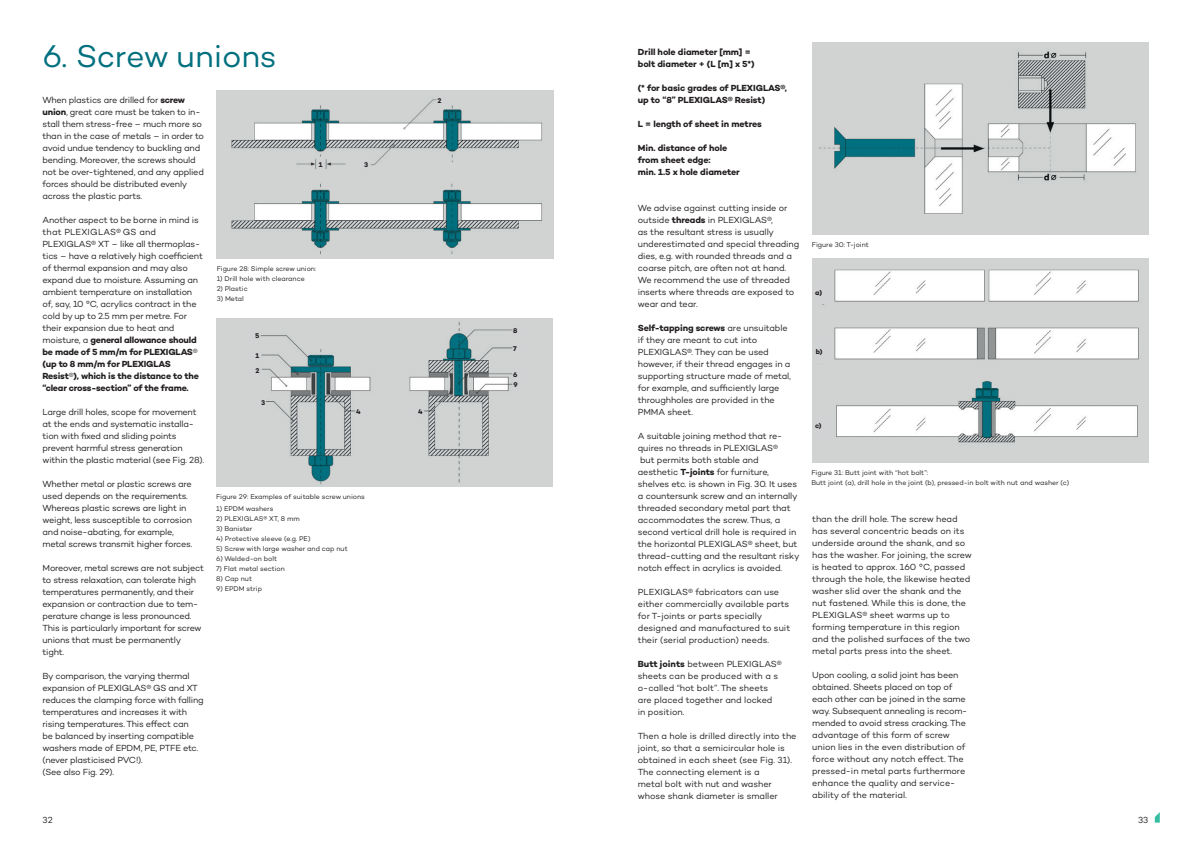
<style>
.page{position:relative;width:1191px;height:842px;background:#fff}
.page>*{position:absolute;margin:0;border:0;box-sizing:border-box;transform-origin:0 0}
.t1{font:32px "Campton";letter-spacing:-.01em;color:#01707e}
.t2{font:9px/12px "Campton";letter-spacing:-.02em;color:#231f20}
.t3{font:9px/12px "Campton";color:#231f20}
.t4{font:700 9px/12px "Campton";letter-spacing:-.01em;color:#231f20}
.t5{font:7px/10px "Campton";color:#231f20}
.t6{font:700 7px/14.8px "Campton";color:#231f20}
.s1{font-weight:700}
</style>
<div class="page">
<svg style="left:1154px;top:813px;width:5px;height:10px"></svg>
<img style="left:812px;top:42px;width:336px;height:193px">
<img style="left:812px;top:259px;width:336px;height:204px">
<div style="left:815px;top:282px;width:16px;height:21px;background:#d1d2d4"></div>
<div style="left:815px;top:339px;width:17px;height:24px;background:#d1d2d4"></div>
<div style="left:815px;top:413px;width:17px;height:25px;background:#d1d2d4"></div>
<img style="left:217px;top:91px;width:336px;height:168px">
<div style="left:357px;top:159px;width:11px;height:10px;background:#d1d2d4"></div>
<div style="left:437px;top:95px;width:11px;height:10px;background:#d1d2d4"></div>
<div style="left:318px;top:159px;width:5px;height:11px;background:#d1d2d4"></div>
<img style="left:217px;top:319px;width:336px;height:168px">
<div style="left:248px;top:350px;width:11px;height:10px;background:#d1d2d4"></div>
<div style="left:248px;top:365px;width:11px;height:10px;background:#d1d2d4"></div>
<div style="left:254px;top:397px;width:11px;height:10px;background:#d1d2d4"></div>
<div style="left:356px;top:406px;width:11px;height:10px;background:#d1d2d4"></div>
<div style="left:513px;top:326px;width:11px;height:9px;background:#d1d2d4"></div>
<div style="left:513px;top:343px;width:11px;height:10px;background:#d1d2d4"></div>
<div style="left:513px;top:369px;width:11px;height:10px;background:#d1d2d4"></div>
<div style="left:513px;top:380px;width:12px;height:9px;background:#d1d2d4"></div>
<div style="left:248px;top:331px;width:11px;height:9px;background:#d1d2d4"></div>
<div style="left:411px;top:406px;width:11px;height:10px;background:#d1d2d4"></div>
<h1 class="t1" style="left:43px;top:36px;width:236px">6. Screw unions</h1>
<p class="t2" style="left:43px;top:93px;width:163px">When plastics are drilled for <span class="s1">screw union</span>, great care must be taken to in&shy;stall them stress-free – much more so than in the case of metals – in order to avoid undue tendency to buckling and bending. Moreover, the screws should not be over-tightened, and any applied forces should be distributed evenly across the plastic parts.</p>
<p class="t2" style="left:43px;top:213px;width:162px">Another aspect to be borne in mind is that PLEXIGLAS® GS and PLEXIGLAS® XT – like all thermoplas&shy;tics – have a relatively high coefficient of thermal expansion and may also expand due to moisture. Assuming an ambient temperature on installation of, say, 10 °C, acrylics contract in the cold by up to 2.5 mm per metre. For their expansion due to heat and moisture, a <span class="s1">general allowance should be made of 5 mm/m for PLEXIGLAS</span>® <span class="s1">(up to 8 mm/m for PLEXIGLAS Resist</span>®<span class="s1">), which is the distance to the “clear cross-section” of the frame.</span></p>
<p class="t2" style="left:43px;top:405px;width:163px">Large drill holes, scope for movement at the ends and systematic installa&shy;tion with fixed and sliding points prevent harmful stress generation within the plastic material (see Fig. 28).</p>
<p class="t2" style="left:43px;top:477px;width:151px">Whether metal or plastic screws are used depends on the requirements.<br>Whereas plastic screws are light in weight, less susceptible to corrosion and noise-abating, for example, metal screws transmit higher forces.</p>
<p class="t2" style="left:43px;top:561px;width:163px">Moreover, metal screws are not subject to stress relaxation, can tolerate high temperatures permanently, and their expansion or contraction due to tem&shy;perature change is less pronounced.<br>This is particularly important for screw unions that must be permanently tight.</p>
<p class="t2" style="left:43px;top:669px;width:163px">By comparison, the varying thermal expansion of PLEXIGLAS® GS and XT reduces the clamping force with falling temperatures and increases it with rising temperatures. This effect can<br>be balanced by inserting compatible washers made of EPDM, PE, PTFE etc. (never plasticised PVC!).<br>(See also Fig. 29).</p>
<p class="t6" style="left:364px;top:157px;width:6px">3</p>
<p class="t6" style="left:319px;top:157px;width:5px">1</p>
<p class="t5" style="left:217px;top:263px;width:101px">Figure 28: Simple screw union:</p>
<p class="t5" style="left:217px;top:273px;width:90px">1) Drill hole with clearance</p>
<p class="t5" style="left:217px;top:283px;width:33px">2) Plastic</p>
<p class="t5" style="left:217px;top:293px;width:29px">3) Metal</p>
<p class="t6" style="left:255px;top:328px;width:6px">5</p>
<p class="t6" style="left:255px;top:348px;width:6px">1<br>2</p>
<p class="t6" style="left:261px;top:395px;width:6px">3</p>
<p class="t6" style="left:356px;top:404px;width:6px">4</p>
<p class="t5" style="left:216px;top:491px;width:150px">Figure 29: Examples of suitable screw unions</p>
<p class="t5" style="left:216px;top:503px;width:59px">1) EPDM washers</p>
<p class="t5" style="left:216px;top:513px;width:85px">2) PLEXIGLAS® XT, 8 mm</p>
<p class="t5" style="left:216px;top:523px;width:38px">3) Banister</p>
<p class="t5" style="left:216px;top:533px;width:96px">4) Protective sleeve (e.g. PE)</p>
<p class="t5" style="left:216px;top:543px;width:133px">5) Screw with large washer and cap nut</p>
<p class="t5" style="left:216px;top:553px;width:62px">6) Welded-on bolt</p>
<p class="t5" style="left:216px;top:563px;width:70px">7) Flat metal section</p>
<p class="t5" style="left:216px;top:573px;width:37px">8) Cap nut</p>
<p class="t5" style="left:216px;top:583px;width:47px">9) EPDM strip</p>
<p class="t6" style="left:437px;top:93px;width:6px">2</p>
<p class="t6" style="left:418px;top:404px;width:6px">4</p>
<p class="t6" style="left:513px;top:323px;width:6px">8</p>
<p class="t6" style="left:513px;top:341px;width:5px">7</p>
<p class="t6" style="left:513px;top:369px;width:6px;line-height:10.4px">6<br>9</p>
<p class="t4" style="left:638px;top:45px;width:118px">Drill hole diameter [mm] = bolt diameter + (L [m] x 5*)</p>
<p class="t4" style="left:638px;top:81px;width:151px">(* for basic grades of PLEXIGLAS®, up to “8” PLEXIGLAS® Resist)</p>
<p class="t4" style="left:638px;top:117px;width:126px">L = length of sheet in metres</p>
<p class="t4" style="left:638px;top:141px;width:103px">Min. distance of hole from sheet edge:<br>min. 1.5 x hole diameter</p>
<p class="t2" style="left:638px;top:201px;width:163px">We advise against cutting inside or outside <span class="s1">threads</span> in PLEXIGLAS®,<br>as the resultant stress is usually underestimated and special threading dies, e.g. with rounded threads and a coarse pitch, are often not at hand.<br>We recommend the use of threaded inserts where threads are exposed to wear and tear.</p>
<p class="t2" style="left:638px;top:321px;width:155px"><span class="s1">Self-tapping screws</span> are unsuitable if they are meant to cut into<br>PLEXIGLAS®. They can be used however, if their thread engages in a supporting structure made of metal, for example, and sufficiently large throughholes are provided in the<br>PMMA sheet.</p>
<p class="t2" style="left:638px;top:429px;width:163px">A suitable joining method that re&shy;quires no threads in PLEXIGLAS®<br>but permits both stable and<br>aesthetic <span class="s1">T-joints</span> for furniture, shelves etc. is shown in Fig. 30. It uses a countersunk screw and an internally threaded secondary metal part that accommodates the screw. Thus, a second vertical drill hole is required in the horizontal PLEXIGLAS® sheet, but thread-cutting and the resultant risky notch effect in acrylics is avoided.</p>
<p class="t3" style="left:638px;top:585px;width:154px">PLEXIGLAS® fabricators can use either commercially available parts for T-joints or parts specially designed and manufactured to suit their (serial production) needs.</p>
<p class="t3" style="left:638px;top:657px;width:146px"><span class="s1">Butt joints</span> between PLEXIGLAS® sheets can be produced with a s o-called “hot bolt”. The sheets are placed together and locked in position.</p>
<p class="t3" style="left:638px;top:729px;width:160px">Then a hole is drilled directly into the joint, so that a semicircular hole is obtained in each sheet (see Fig. 31).<br>The connecting element is a<br>metal bolt with nut and washer whose shank diameter is smaller</p>
<p class="t5" style="left:812px;top:239px;width:59px">Figure 30: T-joint</p>
<p class="t6" style="left:815px;top:285px;width:9px">a)</p>
<p class="t6" style="left:815px;top:344px;width:8px">b)</p>
<p class="t6" style="left:815px;top:419px;width:8px">c)</p>
<p class="t5" style="left:811px;top:467px;width:259px">Figure 31: Butt joint with “hot bolt”:<br>Butt joint (a), drill hole in the joint (b), pressed-in bolt with nut and washer (c)</p>
<p class="t3" style="left:812px;top:513px;width:161px">than the drill hole. The screw head has several concentric beads on its underside around the shank, and so has the washer. For joining, the screw is heated to approx. 160 °C, passed through the hole, the likewise heated washer slid over the shank and the nut fastened. While this is done, the PLEXIGLAS® sheet warms up to forming temperature in this region and the polished surfaces of the two metal parts press into the sheet.</p>
<p class="t2" style="left:812px;top:669px;width:157px">Upon cooling, a solid joint has been obtained. Sheets placed on top of each other can be joined in the same way. Subsequent annealing is recom&shy;mended to avoid stress cracking. The advantage of this form of screw union lies in the even distribution of force without any notch effect. The pressed-in metal parts furthermore enhance the quality and service&shy;ability of the material.</p>
<p class="t2" style="left:43px;top:813px;width:12px">32</p>
<p class="t2" style="left:1138px;top:813px;width:12px">33</p>
</div>
